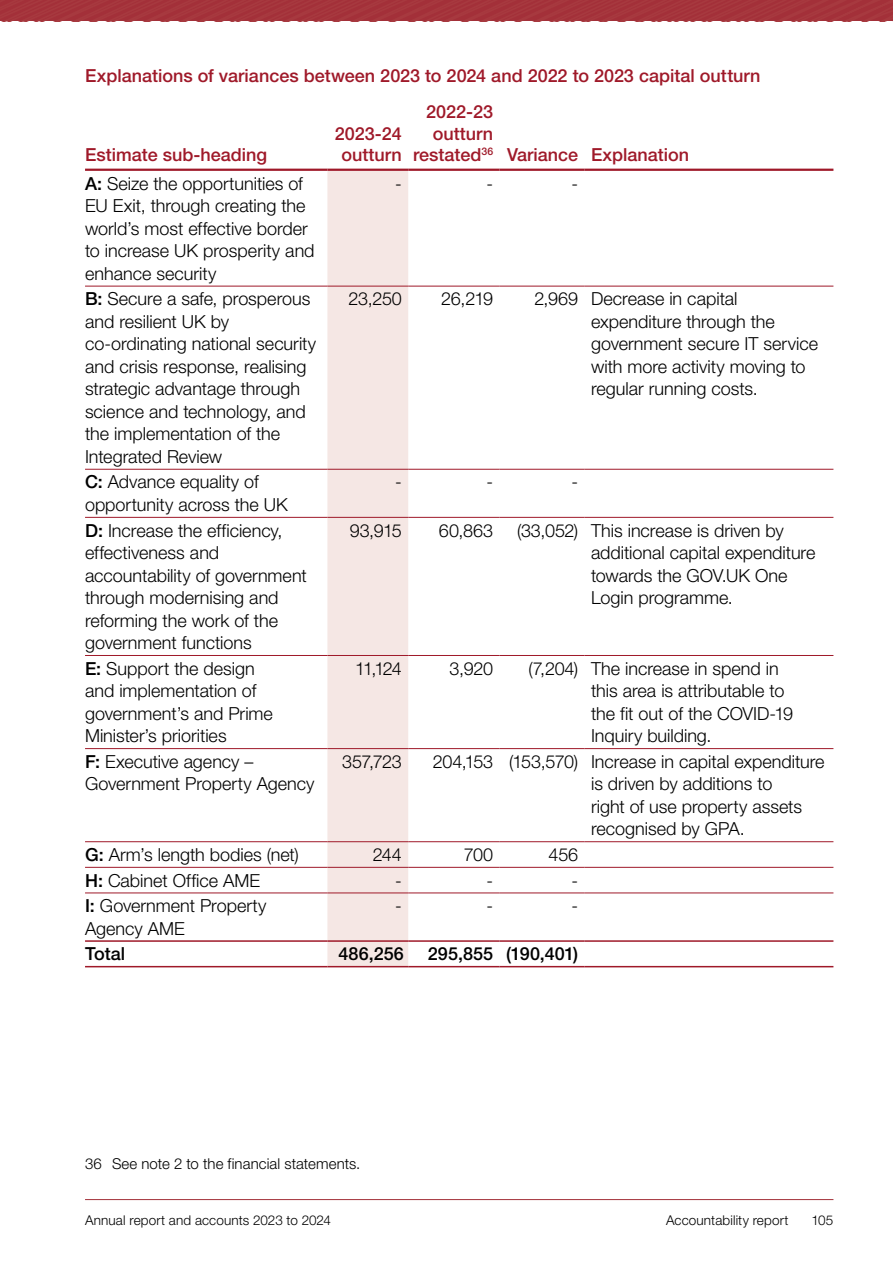
<style>
.page{position:relative;width:893px;height:1263px;background:#fff}
.page>*{position:absolute;margin:0;border:0;box-sizing:border-box;transform-origin:0 0}
.Content___Left{font:300 18px/22.5px "Helvetica Neue LT Pro";color:#000}
.Content___Right{font:300 18px "Helvetica Neue LT Pro";letter-spacing:-.02em;color:#000}
.H4__span_all{font:500 18px "Helvetica Neue LT Pro";color:#9f1929}
.Table_Header_-_Right{font:500 18px/21.6px "Helvetica Neue LT Pro";color:#9f1929;text-align:center}
.Table_Header_-_Left{font:500 18px "Helvetica Neue LT Pro";color:#9f1929}
.Content___Right-2{font:500 18px "Helvetica Neue LT Pro";letter-spacing:.005em;color:#000}
.Content___Left-2{font:500 18px "Helvetica Neue LT Pro";color:#000}
.Footnotes_Text{font:300 15px "Helvetica Neue LT Pro";letter-spacing:.005em;color:#000}
.t1{font:300 13.5px "Helvetica Neue LT Pro";letter-spacing:.01em;color:#000}
.s1{font-weight:500}
</style>
<div class="page">
<div style="left:0;top:0;width:893px;height:21px;background:#a4333b"></div>
<hr style="left:85px;top:1199px;width:748px;height:1px;background:#a33039">
<div style="left:327px;top:171px;width:81px;height:795px;background:#f5e7e4"></div>
<hr style="left:85px;top:940px;width:242px;height:2px;background:#9f1929">
<hr style="left:327px;top:940px;width:81px;height:2px;background:#9f1929">
<hr style="left:408px;top:940px;width:92px;height:2px;background:#9f1929">
<hr style="left:500px;top:940px;width:85px;height:2px;background:#9f1929">
<hr style="left:85px;top:286px;width:242px;height:1px;background:#9f1929">
<hr style="left:327px;top:286px;width:81px;height:1px;background:#9f1929">
<hr style="left:408px;top:286px;width:92px;height:1px;background:#9f1929">
<hr style="left:500px;top:286px;width:85px;height:1px;background:#9f1929">
<hr style="left:585px;top:286px;width:248px;height:1px;background:#9f1929">
<hr style="left:85px;top:469px;width:242px;height:1px;background:#9f1929">
<hr style="left:327px;top:469px;width:81px;height:1px;background:#9f1929">
<hr style="left:408px;top:469px;width:92px;height:1px;background:#9f1929">
<hr style="left:500px;top:469px;width:85px;height:1px;background:#9f1929">
<hr style="left:585px;top:469px;width:248px;height:1px;background:#9f1929">
<hr style="left:85px;top:517px;width:242px;height:1px;background:#9f1929">
<hr style="left:327px;top:517px;width:81px;height:1px;background:#9f1929">
<hr style="left:408px;top:517px;width:92px;height:1px;background:#9f1929">
<hr style="left:500px;top:517px;width:85px;height:1px;background:#9f1929">
<hr style="left:585px;top:517px;width:248px;height:1px;background:#9f1929">
<hr style="left:85px;top:655px;width:242px;height:1px;background:#9f1929">
<hr style="left:327px;top:655px;width:81px;height:1px;background:#9f1929">
<hr style="left:408px;top:655px;width:92px;height:1px;background:#9f1929">
<hr style="left:500px;top:655px;width:85px;height:1px;background:#9f1929">
<hr style="left:585px;top:655px;width:248px;height:1px;background:#9f1929">
<hr style="left:85px;top:748px;width:242px;height:1px;background:#9f1929">
<hr style="left:327px;top:748px;width:81px;height:1px;background:#9f1929">
<hr style="left:408px;top:748px;width:92px;height:1px;background:#9f1929">
<hr style="left:500px;top:748px;width:85px;height:1px;background:#9f1929">
<hr style="left:585px;top:748px;width:248px;height:1px;background:#9f1929">
<hr style="left:85px;top:841px;width:242px;height:1px;background:#9f1929">
<hr style="left:327px;top:841px;width:81px;height:1px;background:#9f1929">
<hr style="left:408px;top:841px;width:92px;height:1px;background:#9f1929">
<hr style="left:500px;top:841px;width:85px;height:1px;background:#9f1929">
<hr style="left:585px;top:841px;width:248px;height:1px;background:#9f1929">
<hr style="left:85px;top:867px;width:242px;height:1px;background:#9f1929">
<hr style="left:327px;top:867px;width:81px;height:1px;background:#9f1929">
<hr style="left:408px;top:867px;width:92px;height:1px;background:#9f1929">
<hr style="left:500px;top:867px;width:85px;height:1px;background:#9f1929">
<hr style="left:585px;top:867px;width:248px;height:1px;background:#9f1929">
<hr style="left:85px;top:893px;width:242px;height:1px;background:#9f1929">
<hr style="left:327px;top:893px;width:81px;height:1px;background:#9f1929">
<hr style="left:408px;top:893px;width:92px;height:1px;background:#9f1929">
<hr style="left:500px;top:893px;width:85px;height:1px;background:#9f1929">
<hr style="left:585px;top:893px;width:248px;height:1px;background:#9f1929">
<hr style="left:585px;top:940px;width:248px;height:2px;background:#9f1929">
<hr style="left:85px;top:966px;width:242px;height:1px;background:#9f1929">
<hr style="left:327px;top:966px;width:81px;height:1px;background:#9f1929">
<hr style="left:408px;top:966px;width:92px;height:1px;background:#9f1929">
<hr style="left:500px;top:966px;width:85px;height:1px;background:#9f1929">
<hr style="left:585px;top:966px;width:248px;height:1px;background:#9f1929">
<hr style="left:85px;top:169px;width:242px;height:2px;background:#9f1929">
<hr style="left:327px;top:169px;width:81px;height:2px;background:#9f1929">
<hr style="left:408px;top:169px;width:92px;height:2px;background:#9f1929">
<hr style="left:500px;top:169px;width:85px;height:2px;background:#9f1929">
<hr style="left:585px;top:169px;width:248px;height:2px;background:#9f1929">
<h4 class="H4__span_all" style="left:85px;top:65px;width:677px">Explanations of variances between 2023 to 2024 and 2022 to 2023 capital outturn</h4>
<p class="Table_Header_-_Left" style="left:85px;top:144px;width:184px">Estimate sub-heading</p>
<p class="Table_Header_-_Right" style="left:335px;top:122px;width:69px">2023-24 outturn</p>
<p class="Table_Header_-_Right" style="left:413px;top:101px;width:82px;text-align:right">2022-23 outturn restated<sup>36</sup></p>
<p class="Table_Header_-_Right" style="left:507px;top:144px;width:73px">Variance</p>
<p class="Table_Header_-_Left" style="left:591px;top:144px;width:100px">Explanation</p>
<p class="Content___Left" style="left:85px;top:172px;width:231px"><span class="s1">A:</span> Seize the opportunities of<br>EU Exit, through creating the world’s most effective border to increase UK prosperity and enhance security</p>
<p class="Content___Right" style="left:395px;top:172px;width:8px">-</p>
<p class="Content___Right" style="left:487px;top:172px;width:8px">-</p>
<p class="Content___Right" style="left:572px;top:172px;width:8px">-</p>
<p class="Content___Left" style="left:85px;top:287px;width:233px"><span class="s1">B:</span> Secure a safe, prosperous and resilient UK by co‑ordinating national security and crisis response, realising strategic advantage through science and technology, and the implementation of the<br>Integrated Review</p>
<p class="Content___Right" style="left:348px;top:288px;width:55px">23,250</p>
<p class="Content___Right" style="left:441px;top:288px;width:54px">26,219</p>
<p class="Content___Right" style="left:534px;top:288px;width:45px">2,969</p>
<p class="Content___Left" style="left:591px;top:287px;width:229px">Decrease in capital expenditure through the government secure IT service with more activity moving to regular running costs.</p>
<p class="Content___Left" style="left:85px;top:470px;width:204px"><span class="s1">C:</span> Advance equality of opportunity across the UK</p>
<p class="Content___Right" style="left:395px;top:471px;width:8px">-</p>
<p class="Content___Right" style="left:487px;top:471px;width:8px">-</p>
<p class="Content___Right" style="left:572px;top:471px;width:8px">-</p>
<p class="Content___Left" style="left:85px;top:518px;width:223px"><span class="s1">D:</span> Increase the efficiency, effectiveness and accountability of government through modernising and reforming the work of the government functions</p>
<p class="Content___Right" style="left:350px;top:519px;width:54px">93,915</p>
<p class="Content___Right" style="left:439px;top:520px;width:56px">60,863</p>
<p class="Content___Right" style="left:517px;top:519px;width:63px">(33,052)</p>
<p class="Content___Left" style="left:591px;top:518px;width:226px">This increase is driven by additional capital expenditure towards the GOV.UK One<br>Login programme.</p>
<p class="Content___Left" style="left:85px;top:657px;width:189px"><span class="s1">E:</span> Support the design and implementation of government’s and Prime<br>Minister’s priorities</p>
<p class="Content___Right" style="left:355px;top:657px;width:48px">11,124</p>
<p class="Content___Right" style="left:450px;top:657px;width:45px">3,920</p>
<p class="Content___Right" style="left:528px;top:657px;width:51px">(7,204)</p>
<p class="Content___Left" style="left:591px;top:657px;width:204px">The increase in spend in this area is attributable to the fit out of the COVID-19<br>Inquiry building.</p>
<p class="Content___Left" style="left:85px;top:750px;width:231px"><span class="s1">F:</span> Executive agency –<br>Government Property Agency</p>
<p class="Content___Right" style="left:342px;top:750px;width:61px">357,723</p>
<p class="Content___Right" style="left:433px;top:750px;width:62px">204,153</p>
<p class="Content___Right" style="left:509px;top:750px;width:71px">(153,570)</p>
<p class="Content___Left" style="left:591px;top:750px;width:235px">Increase in capital expenditure is driven by additions to<br>right of use property assets recognised by GPA.</p>
<p class="Content___Left" style="left:85px;top:843px;width:215px"><span class="s1">G:</span> Arm’s length bodies (net)</p>
<p class="Content___Right" style="left:373px;top:843px;width:30px">244</p>
<p class="Content___Right" style="left:464px;top:843px;width:31px">700</p>
<p class="Content___Right" style="left:549px;top:843px;width:31px">456</p>
<p class="Content___Left" style="left:85px;top:868px;width:177px"><span class="s1">H:</span> Cabinet Office AME</p>
<p class="Content___Right" style="left:395px;top:869px;width:8px">-</p>
<p class="Content___Right" style="left:487px;top:869px;width:8px">-</p>
<p class="Content___Right" style="left:572px;top:869px;width:8px">-</p>
<p class="Content___Left" style="left:85px;top:894px;width:183px"><span class="s1">I:</span> Government Property<br>Agency AME</p>
<p class="Content___Right" style="left:395px;top:895px;width:8px">-</p>
<p class="Content___Right" style="left:487px;top:895px;width:8px">-</p>
<p class="Content___Right" style="left:572px;top:895px;width:8px">-</p>
<p class="Content___Left-2" style="left:85px;top:943px;width:42px">Total</p>
<p class="Content___Right-2" style="left:338px;top:943px;width:67px">486,256</p>
<p class="Content___Right-2" style="left:428px;top:943px;width:67px">295,855</p>
<p class="Content___Right-2" style="left:506px;top:943px;width:74px">(190,401)</p>
<p class="Footnotes_Text" style="left:85px;top:1155px;width:277px">36 See note 2 to the financial statements.</p>
<p class="t1" style="left:85px;top:1212px;width:247px">Annual report and accounts 2023 to 2024</p>
<p class="t1" style="left:666px;top:1212px;width:124px">Accountability report</p>
<p class="t1" style="left:811px;top:1212px;width:24px">105</p>
</div>
